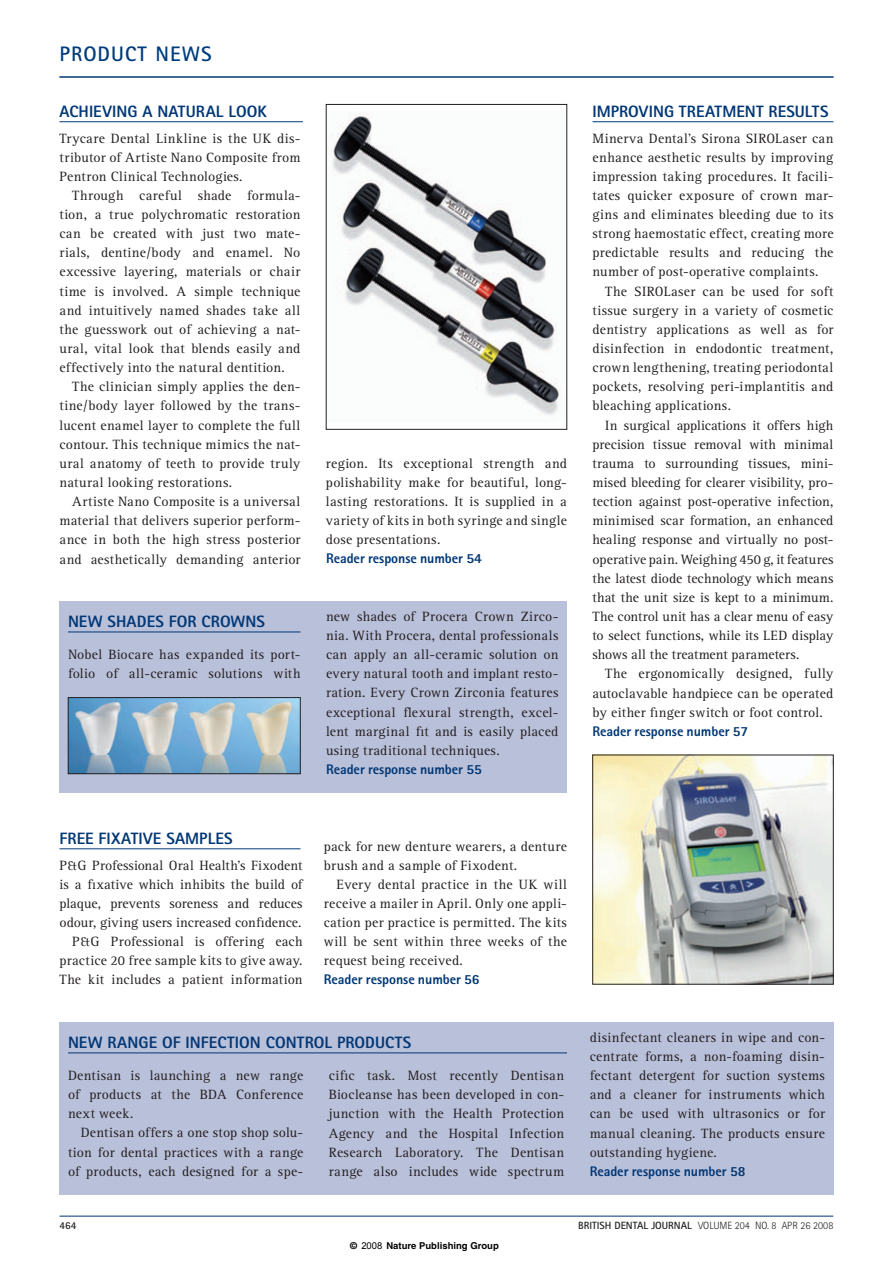
<style>
.page{position:relative;width:893px;height:1263px;background:#fff}
.page>*{position:absolute;margin:0;border:0;box-sizing:border-box;transform-origin:0 0}
.t1{font:700 21px "Rotis Sans Serif";letter-spacing:.05em;color:#013d7d}
.t2{font:800 16.5px "Rotis Sans Serif";letter-spacing:.005em;color:#013775}
.t3{font:13.95px/19.2px "Rotis Serif";letter-spacing:.015em;color:#231f20}
.t4{font:800 13.95px "Rotis Sans Serif";letter-spacing:-.005em;color:#013775}
.t5{font:13.95px "Rotis Serif";letter-spacing:-.005em;color:#231f20}
.t6{font:13.95px "Rotis Serif";letter-spacing:.035em;color:#231f20}
.t7{font:300 10.5px "Rotis Sans Serif";color:#231f20}
.t8{font:700 10.5px "Rotis Sans Serif";color:#231f20}
.t9{font:700 9.45px "Helvetica";color:#000}
.s1{font-family:"Rotis Sans Serif";font-weight:800;color:#013775}
.s2{font-weight:700}
.s3{font-family:"Arial";font-weight:400}
</style>
<div class="page">
<div style="left:59px;top:602px;width:508px;height:191px;background:#b9c0d9"></div>
<div style="left:59px;top:1023px;width:774px;height:172px;background:#b9c0d9"></div>
<hr style="left:592px;top:121px;width:241px;height:1px;background:#013775">
<hr style="left:59px;top:77px;width:774px;height:1px;background:#013775">
<hr style="left:59px;top:121px;width:244px;height:1px;background:#013775">
<hr style="left:68px;top:632px;width:232px;height:1px;background:#013775">
<hr style="left:59px;top:1216px;width:774px;height:1px;background:#013775">
<img style="left:70px;top:699px;width:228px;height:73px">
<div style="left:68px;top:697px;width:232px;height:77px;border:1px solid #231f20"></div>
<hr style="left:59px;top:848px;width:241px;height:1px;background:#013775">
<img style="left:594px;top:757px;width:237px;height:225px">
<img style="left:331px;top:113px;width:230px;height:302px">
<div style="left:326px;top:104px;width:241px;height:326px;border:1px solid #231f20"></div>
<hr style="left:68px;top:1053px;width:499px;height:1px;background:#013775">
<h3 class="t1" style="left:59px;top:47px;width:154px">PRODUCT NEWS</h3>
<p class="t2" style="left:59px;top:106px;width:209px">ACHIEVING A NATURAL LOOK</p>
<p class="t6" style="left:59px;top:133px;width:242px">Trycare Dental Linkline is the UK dis-</p>
<p class="t3" style="left:59px;top:149px;width:242px">tributor of Artiste Nano Composite from</p>
<p class="t3" style="left:59px;top:168px;width:185px">Pentron Clinical Technologies.</p>
<p class="t3" style="left:72px;top:187px;width:230px">Through careful shade formula-</p>
<p class="t3" style="left:59px;top:206px;width:242px">tion, a true polychromatic restoration</p>
<p class="t3" style="left:59px;top:225px;width:242px">can be created with just two mate-</p>
<p class="t3" style="left:59px;top:244px;width:242px">rials, dentine/body and enamel. No</p>
<p class="t3" style="left:59px;top:264px;width:242px">excessive layering, materials or chair</p>
<p class="t3" style="left:59px;top:283px;width:242px">time is involved. A simple technique</p>
<p class="t3" style="left:59px;top:302px;width:242px">and intuitively named shades take all</p>
<p class="t3" style="left:59px;top:321px;width:242px">the guesswork out of achieving a nat-</p>
<p class="t3" style="left:59px;top:340px;width:242px">ural, vital look that blends easily and</p>
<p class="t3" style="left:59px;top:359px;width:227px">effectively into the natural dentition.</p>
<p class="t3" style="left:72px;top:378px;width:230px">The clinician simply applies the den-</p>
<p class="t3" style="left:59px;top:397px;width:242px">tine/body layer followed by the trans-</p>
<p class="t3" style="left:59px;top:417px;width:242px">lucent enamel layer to complete the full</p>
<p class="t3" style="left:59px;top:436px;width:242px">contour. This technique mimics the nat-</p>
<p class="t3" style="left:59px;top:455px;width:242px">ural anatomy of teeth to provide truly</p>
<p class="t3" style="left:59px;top:474px;width:174px">natural looking restorations.</p>
<p class="t3" style="left:72px;top:493px;width:230px">Artiste Nano Composite is a universal</p>
<p class="t3" style="left:59px;top:512px;width:242px">material that delivers superior perform-</p>
<p class="t3" style="left:59px;top:531px;width:242px">ance in both the high stress posterior</p>
<p class="t3" style="left:59px;top:551px;width:242px">and aesthetically demanding anterior</p>
<p class="t2" style="left:68px;top:616px;width:198px">NEW SHADES FOR CROWNS</p>
<p class="t3" style="left:68px;top:646px;width:234px">Nobel Biocare has expanded its port&shy;folio of all-ceramic solutions with</p>
<p class="t3" style="left:326px;top:455px;width:242px">region. Its exceptional strength and polishability make for beautiful, long&shy;lasting restorations. It is supplied in a variety of kits in both syringe and single dose presentations.<br><span class="s1">Reader response number 54</span></p>
<p class="t3" style="left:326px;top:608px;width:234px">new shades of Procera Crown Zirco&shy;nia. With Procera, dental professionals can apply an all-ceramic solution on every natural tooth and implant resto&shy;ration. Every Crown Zirconia features exceptional flexural strength, excel&shy;lent marginal fit and is easily placed using traditional techniques.<br><span class="s1">Reader response number 55</span></p>
<p class="t2" style="left:59px;top:833px;width:175px">FREE FIXATIVE SAMPLES</p>
<p class="t3" style="left:59px;top:857px;width:245px;text-align:right">P&amp;G Professional Oral Health’s Fixodent is a fixative which inhibits the build of plaque, prevents soreness and reduces odour, giving users increased confidence.<br>P&amp;G Professional is offering each practice 20 free sample kits to give away.<br>The kit includes a patient information</p>
<p class="t3" style="left:324px;top:838px;width:245px">pack for new denture wearers, a denture</p>
<p class="t3" style="left:324px;top:857px;width:195px">brush and a sample of Fixodent.</p>
<p class="t3" style="left:337px;top:876px;width:232px">Every dental practice in the UK will</p>
<p class="t3" style="left:324px;top:895px;width:245px">receive a mailer in April. Only one appli-</p>
<p class="t3" style="left:324px;top:914px;width:245px">cation per practice is permitted. The kits</p>
<p class="t3" style="left:324px;top:933px;width:245px">will be sent within three weeks of the</p>
<p class="t3" style="left:324px;top:952px;width:141px">request being received.</p>
<p class="t4" style="left:324px;top:975px;width:157px">Reader response number 56</p>
<p class="t2" style="left:68px;top:1037px;width:345px">NEW RANGE OF INFECTION CONTROL PRODUCTS</p>
<p class="t3" style="left:68px;top:1067px;width:237px">Dentisan is launching a new range</p>
<p class="t3" style="left:68px;top:1086px;width:237px">of products at the BDA Conference</p>
<p class="t3" style="left:68px;top:1105px;width:67px">next week.</p>
<p class="t3" style="left:81px;top:1125px;width:224px">Dentisan offers a one stop shop solu-</p>
<p class="t3" style="left:68px;top:1144px;width:237px">tion for dental practices with a range</p>
<p class="t3" style="left:68px;top:1163px;width:237px">of products, each designed for a spe-</p>
<p class="t3" style="left:329px;top:1067px;width:237px;text-align:justify">cific task. Most recently Dentisan Biocleanse has been developed in con&shy;junction with the Health Protection Agency and the Hospital Infection Research Laboratory. The Dentisan range also includes wide spectrum</p>
<p class="t2" style="left:592px;top:106px;width:238px">IMPROVING TREATMENT RESULTS</p>
<p class="t3" style="left:592px;top:130px;width:242px">Minerva Dental’s Sirona SIROLaser can</p>
<p class="t3" style="left:592px;top:149px;width:242px">enhance aesthetic results by improving</p>
<p class="t3" style="left:592px;top:168px;width:242px">impression taking procedures. It facili-</p>
<p class="t3" style="left:592px;top:187px;width:242px">tates quicker exposure of crown mar-</p>
<p class="t3" style="left:592px;top:206px;width:242px">gins and eliminates bleeding due to its</p>
<p class="t3" style="left:592px;top:225px;width:242px">strong haemostatic effect, creating more</p>
<p class="t3" style="left:592px;top:244px;width:242px">predictable results and reducing the</p>
<p class="t3" style="left:592px;top:264px;width:227px">number of post-operative complaints.</p>
<p class="t3" style="left:605px;top:283px;width:230px">The SIROLaser can be used for soft</p>
<p class="t3" style="left:592px;top:302px;width:242px">tissue surgery in a variety of cosmetic</p>
<p class="t3" style="left:592px;top:321px;width:242px">dentistry applications as well as for</p>
<p class="t3" style="left:592px;top:340px;width:242px">disinfection in endodontic treatment,</p>
<p class="t3" style="left:592px;top:359px;width:242px">crown lengthening, treating periodontal</p>
<p class="t3" style="left:592px;top:378px;width:242px">pockets, resolving peri-implantitis and</p>
<p class="t3" style="left:592px;top:397px;width:140px">bleaching applications.</p>
<p class="t3" style="left:605px;top:417px;width:230px">In surgical applications it offers high</p>
<p class="t3" style="left:592px;top:436px;width:242px">precision tissue removal with minimal</p>
<p class="t3" style="left:592px;top:455px;width:242px">trauma to surrounding tissues, mini-</p>
<p class="t3" style="left:592px;top:474px;width:242px">mised bleeding for clearer visibility, pro-</p>
<p class="t3" style="left:592px;top:493px;width:242px">tection against post-operative infection,</p>
<p class="t3" style="left:592px;top:512px;width:242px">minimised scar formation, an enhanced</p>
<p class="t3" style="left:592px;top:531px;width:242px">healing response and virtually no post-</p>
<p class="t3" style="left:592px;top:551px;width:242px">operative pain. Weighing 450 g, it features</p>
<p class="t5" style="left:592px;top:573px;width:242px">the latest diode technology which means</p>
<p class="t3" style="left:592px;top:589px;width:242px">that the unit size is kept to a minimum.</p>
<p class="t3" style="left:592px;top:608px;width:242px">The control unit has a clear menu of easy</p>
<p class="t3" style="left:592px;top:627px;width:242px">to select functions, while its LED display</p>
<p class="t3" style="left:592px;top:646px;width:208px">shows all the treatment parameters.</p>
<p class="t3" style="left:605px;top:665px;width:230px">The ergonomically designed, fully</p>
<p class="t3" style="left:592px;top:685px;width:242px">autoclavable handpiece can be operated</p>
<p class="t3" style="left:592px;top:704px;width:232px">by either finger switch or foot control.</p>
<p class="t4" style="left:592px;top:726px;width:157px">Reader response number 57</p>
<p class="t3" style="left:590px;top:1029px;width:237px">disinfectant cleaners in wipe and con&shy;centrate forms, a non-foaming disin&shy;fectant detergent for suction systems and a cleaner for instruments which can be used with ultrasonics or for manual cleaning. The products ensure outstanding hygiene.<br><span class="s1">Reader response number 58</span></p>
<p class="t8" style="left:59px;top:1222px;width:18px">464</p>
<p class="t7" style="left:578px;top:1222px;width:257px"><span class="s2">BRITISH DENTAL JOURNAL</span> VOLUME 204 NO. 8 APR 26 2008</p>
<p class="t9" style="left:350px;top:1240px;width:150px">© <span class="s3">2008</span> Nature Publishing Group</p>
</div>
